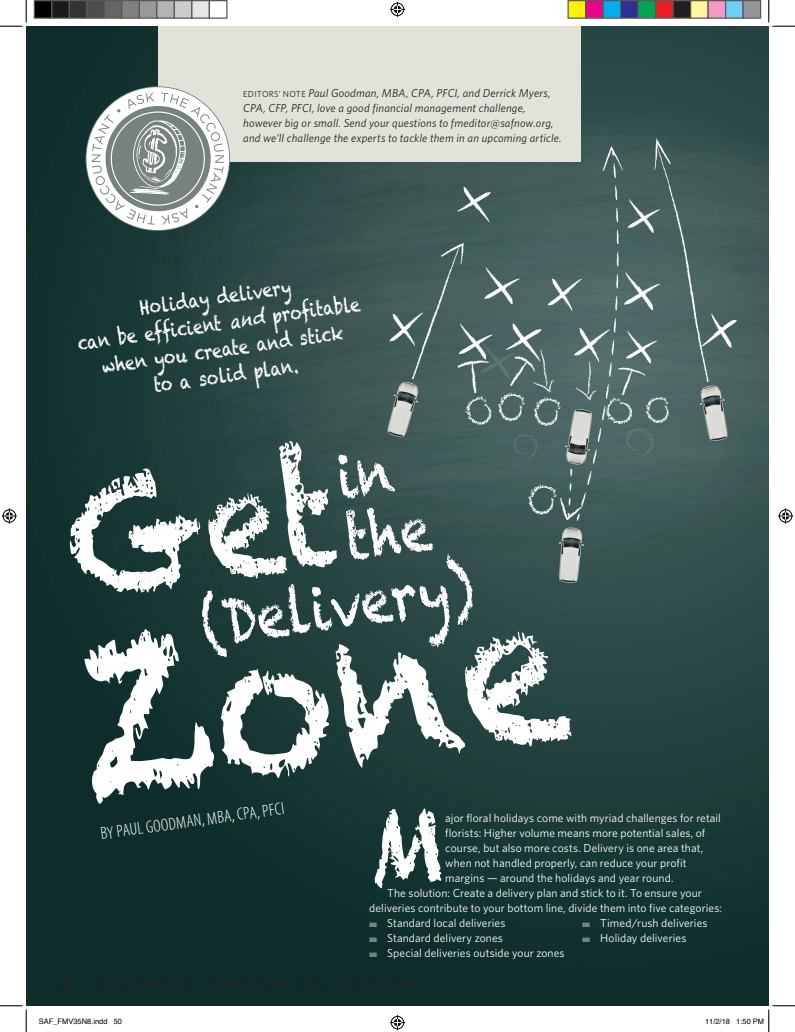
<style>
.page{position:relative;width:795px;height:1032px;background:#fff}
.page>*{position:absolute;margin:0;border:0;box-sizing:border-box;transform-origin:0 0}
.t1{font:209.62px "Chalkduster";color:#fff;scale:.8 1}
.Text_No_Indent{font:100.38px "Chalkduster";color:#fff;scale:.9 1}
.t2{font:62.12px/62.1px "Chalkduster";color:#fff;scale:.8 1}
.t3{font:20px/26.2px "Chalkduster";color:#fff;text-align:center;scale:.8 1}
.Byline_Feature{font:300 condensed 17.5px "Myriad Pro";color:#fff}
.Text_No_Indent-2{font:11.5px/15px "Whitney";letter-spacing:.005em;color:#fff}
.Text_No_Indent-3{font:italic 11.5px/15px "Whitney";letter-spacing:.015em;color:#231f20}
.Text_Indent{font:11.5px/15px "Whitney";letter-spacing:.005em;color:#fff;text-align:center}
.t4{font:7.5px "Helvetica";color:#000}
.s1{font-style:normal;font-size:8.75px}
.s2{font-style:italic}
.s3{color:#77817e}
</style>
<div class="page">
<img style="left:26px;top:26px;width:743px;height:979px">
<div style="left:158px;top:26px;width:423px;height:135px;background:#e2e2da"></div>
<div style="left:86px;top:87px;width:143px;height:143px;background:#fff;border-radius:50%"></div>
<svg style="left:92px;top:92px;width:132px;height:133px"></svg>
<svg style="left:0;top:0;width:27px;height:27px"></svg>
<svg style="left:0;top:1004px;width:27px;height:27px"></svg>
<svg style="left:768px;top:0;width:27px;height:27px"></svg>
<svg style="left:390px;top:2px;width:15px;height:15px"></svg>
<svg style="left:390px;top:1015px;width:15px;height:14px"></svg>
<svg style="left:2px;top:508px;width:15px;height:15px"></svg>
<svg style="left:778px;top:508px;width:15px;height:15px"></svg>
<div style="left:34px;top:1px;width:18px;height:17px;background:#000"></div>
<div style="left:34px;top:0;width:18px;height:19px;border:1px solid #595959"></div>
<div style="left:52px;top:1px;width:17px;height:17px;background:#1a1a1a"></div>
<div style="left:51px;top:0;width:19px;height:19px;border:1px solid #595959"></div>
<div style="left:69px;top:1px;width:18px;height:17px;background:#333"></div>
<div style="left:69px;top:0;width:19px;height:19px;border:1px solid #595959"></div>
<div style="left:87px;top:1px;width:17px;height:17px;background:#4d4d4d"></div>
<div style="left:86px;top:0;width:19px;height:19px;border:1px solid #595959"></div>
<div style="left:104px;top:1px;width:18px;height:17px;background:#666"></div>
<div style="left:104px;top:0;width:18px;height:19px;border:1px solid #595959"></div>
<div style="left:122px;top:1px;width:17px;height:17px;background:#808080"></div>
<div style="left:121px;top:0;width:19px;height:19px;border:1px solid #595959"></div>
<div style="left:139px;top:1px;width:18px;height:17px;background:#999"></div>
<div style="left:139px;top:0;width:19px;height:19px;border:1px solid #595959"></div>
<div style="left:157px;top:1px;width:17px;height:17px;background:#b3b3b3"></div>
<div style="left:156px;top:0;width:19px;height:19px;border:1px solid #595959"></div>
<div style="left:174px;top:1px;width:18px;height:17px;background:#ccc"></div>
<div style="left:174px;top:0;width:18px;height:19px;border:1px solid #595959"></div>
<div style="left:192px;top:1px;width:17px;height:17px;background:#e6e6e6"></div>
<div style="left:191px;top:0;width:19px;height:19px;border:1px solid #595959"></div>
<div style="left:209px;top:0;width:19px;height:19px;border:1px solid #595959"></div>
<div style="left:568px;top:1px;width:18px;height:17px;background:#fff101"></div>
<div style="left:568px;top:0;width:18px;height:19px;border:1px solid #595959"></div>
<div style="left:586px;top:1px;width:17px;height:17px;background:#ed028c"></div>
<div style="left:585px;top:0;width:19px;height:19px;border:1px solid #595959"></div>
<div style="left:603px;top:1px;width:18px;height:17px;background:#00aeef"></div>
<div style="left:602px;top:0;width:19px;height:19px;border:1px solid #595959"></div>
<div style="left:621px;top:1px;width:17px;height:17px;background:#2e3092"></div>
<div style="left:620px;top:0;width:19px;height:19px;border:1px solid #595959"></div>
<div style="left:638px;top:1px;width:18px;height:17px;background:#00a54f"></div>
<div style="left:638px;top:0;width:18px;height:19px;border:1px solid #595959"></div>
<div style="left:656px;top:1px;width:17px;height:17px;background:#ee1d23"></div>
<div style="left:655px;top:0;width:19px;height:19px;border:1px solid #595959"></div>
<div style="left:673px;top:1px;width:18px;height:17px;background:#231f20"></div>
<div style="left:672px;top:0;width:19px;height:19px;border:1px solid #595959"></div>
<div style="left:691px;top:1px;width:17px;height:17px;background:#fff79a"></div>
<div style="left:690px;top:0;width:19px;height:19px;border:1px solid #595959"></div>
<div style="left:708px;top:1px;width:18px;height:17px;background:#f499c2"></div>
<div style="left:708px;top:0;width:18px;height:19px;border:1px solid #595959"></div>
<div style="left:726px;top:1px;width:17px;height:17px;background:#6bcff6"></div>
<div style="left:725px;top:0;width:19px;height:19px;border:1px solid #595959"></div>
<div style="left:743px;top:1px;width:18px;height:17px;background:#939598"></div>
<div style="left:742px;top:0;width:19px;height:19px;border:1px solid #595959"></div>
<svg style="left:736px;top:1004px;width:59px;height:27px"></svg>
<svg style="left:61px;top:437px;width:278px;height:165px;background:#1e3d3a"></svg>
<p class="Text_No_Indent-3" style="left:243px;top:86px;width:320px"><span class="s1">EDITORS’ NOTE</span> Paul Goodman, MBA, CPA, PFCI, and Derrick Myers, CPA, CFP, PFCI, love a good financial management challenge, however big or small. Send your questions to fmeditor@safnow.org, and we’ll challenge the experts to tackle them in an upcoming article.</p>
<p class="t3" style="left:73px;top:304px;width:357px;rotate:-8deg">Holiday delivery<br>can be effi cient <span class="s2">and</span> profi table when you create and stick<br>to a solid plan.</p>
<p class="t2" style="left:333px;top:446px;width:108px;rotate:-8deg">in the</p>
<p class="t2" style="left:197px;top:593px;width:345px;rotate:-8deg">(Delivery)</p>
<p class="t1" style="left:64px;top:606px;width:611px;rotate:-8deg">Zone</p>
<p class="Byline_Feature" style="left:99px;top:824px;width:187px;rotate:-8deg">BY PAUL GOODMAN, MBA, CPA, PFCI</p>
<p class="Text_No_Indent" style="left:369px;top:784px;width:86px">M</p>
<p class="Text_No_Indent-2" style="left:445px;top:809px;width:277px">ajor floral holidays come with myriad challenges for retail florists: Higher volume means more potential sales, of course, but also more costs. Delivery is one area that, when not handled properly, can reduce your profit margins — around the holidays and year round.</p>
<p class="Text_Indent" style="left:369px;top:884px;width:354px">The solution: Create a delivery plan and stick to it. To ensure your deliveries contribute to your bottom line, divide them into five categories:</p>
<p class="Text_No_Indent-2" style="left:369px;top:914px;width:138px"><span class="s3">■</span> Standard local deliveries</p>
<p class="Text_No_Indent-2" style="left:369px;top:929px;width:135px"><span class="s3">■</span> Standard delivery zones</p>
<p class="Text_No_Indent-2" style="left:582px;top:914px;width:127px"><span class="s3">■</span> Timed/rush deliveries</p>
<p class="Text_No_Indent-2" style="left:582px;top:929px;width:106px"><span class="s3">■</span> Holiday deliveries</p>
<p class="Text_No_Indent-2" style="left:369px;top:944px;width:197px"><span class="s3">■</span> Special deliveries outside your zones</p>
<p class="t4" style="left:39px;top:1015px;width:85px">SAF_FMV35N8.indd 50</p>
<p class="t4" style="left:705px;top:1015px;width:61px">11/2/18 1:50 PM</p>
</div>
